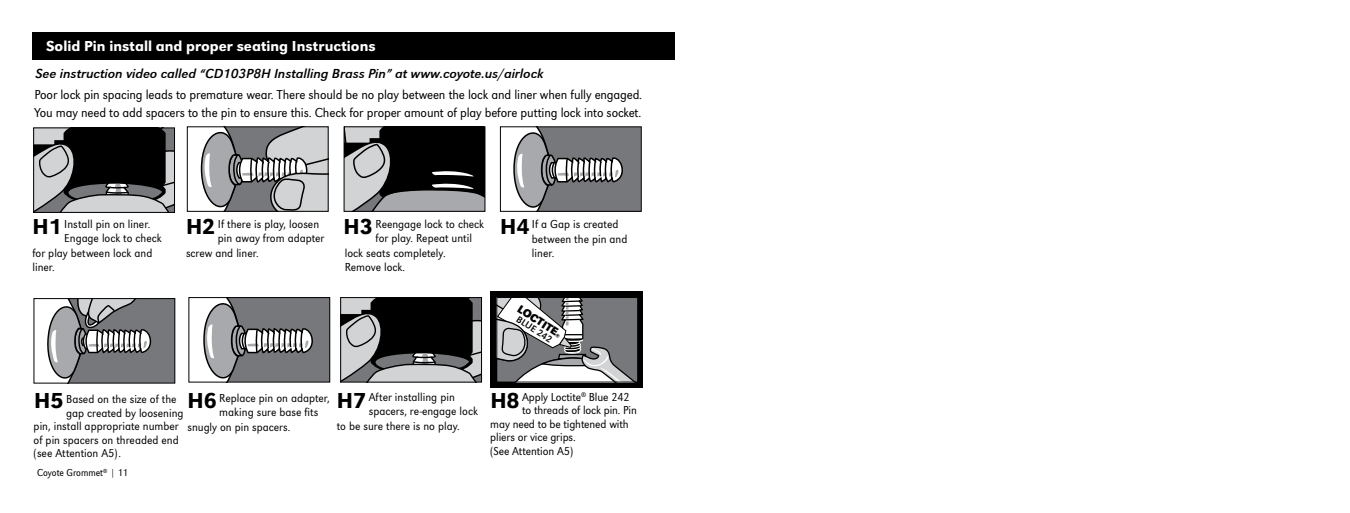
<style>
.page{position:relative;width:1350px;height:513px;background:#fff}
.page>*{position:absolute;margin:0;border:0;box-sizing:border-box;transform-origin:0 0}
.t1{font:500 22.5px "URW Grotesk";color:#000}
.t2{font:500 15px "URW Grotesk";color:#fff}
.t3{font:300 13.5px/18px "URW Grotesk Nar";letter-spacing:-.01em;color:#000}
.t4{font:italic 13.5px "URW Grotesk";color:#000}
.t5{font:300 12px/14.4px "URW Grotesk Nar";color:#000}
.t6{font:700 11.7px "URW Grotesk";color:#000}
.t7{font:300 10.5px "URW Grotesk Ext Nar";color:#000}
.t8{font:9.75px "URW Grotesk";color:#000}
</style>
<div class="page">
<div style="left:490px;top:291px;width:153px;height:96px;background:#000"></div>
<div style="left:33px;top:32px;width:642px;height:28px;background:#000"></div>
<svg style="left:200px;top:128px;width:127px;height:82px"></svg>
<div style="left:187px;top:126px;width:142px;height:86px;border:1px solid #000"></div>
<svg style="left:35px;top:130px;width:138px;height:81px"></svg>
<div style="left:33px;top:128px;width:142px;height:85px;border:1px solid #000"></div>
<svg style="left:342px;top:299px;width:138px;height:81px"></svg>
<div style="left:340px;top:297px;width:142px;height:85px;border:1px solid #000"></div>
<svg style="left:346px;top:128px;width:137px;height:82px"></svg>
<div style="left:344px;top:126px;width:141px;height:86px;border:1px solid #000"></div>
<svg style="left:203px;top:299px;width:125px;height:81px"></svg>
<div style="left:189px;top:297px;width:141px;height:85px;border:1px solid #000"></div>
<svg style="left:513px;top:128px;width:127px;height:82px"></svg>
<div style="left:500px;top:126px;width:142px;height:86px;border:1px solid #000"></div>
<svg style="left:47px;top:300px;width:126px;height:82px"></svg>
<div style="left:34px;top:298px;width:141px;height:86px;border:1px solid #000"></div>
<svg style="left:497px;top:298px;width:141px;height:84px"></svg>
<p class="t2" style="left:46px;top:38px;width:331px">Solid Pin install and proper seating Instructions</p>
<p class="t3" style="left:35px;top:85px;width:609px">Poor lock pin spacing leads to premature wear. There should be no play between the lock and liner when fully engaged.<br>You may need to add spacers to the pin to ensure this. Check for proper amount of play before putting lock into socket.</p>
<p class="t4" style="left:36px;top:66px;width:510px">See instruction video called “CD103P8H Installing Brass Pin” at www.coyote.us/airlock</p>
<h1 class="t1" style="left:32px;top:214px;width:31px">H1</h1>
<h1 class="t1" style="left:186px;top:214px;width:31px">H2</h1>
<h1 class="t1" style="left:344px;top:214px;width:31px">H3</h1>
<h1 class="t1" style="left:500px;top:214px;width:31px">H4</h1>
<p class="t5" style="left:64px;top:217px;width:87px">Install pin on liner.</p>
<p class="t5" style="left:64px;top:231px;width:99px">Engage lock to check</p>
<p class="t5" style="left:32px;top:246px;width:122px">for play between lock and</p>
<p class="t5" style="left:32px;top:260px;width:24px">liner.</p>
<p class="t5" style="left:218px;top:217px;width:103px">If there is play, loosen</p>
<p class="t5" style="left:218px;top:231px;width:108px">pin away from adapter</p>
<p class="t5" style="left:186px;top:246px;width:74px">screw and liner.</p>
<p class="t5" style="left:376px;top:217px;width:110px">Reengage lock to check</p>
<p class="t5" style="left:376px;top:231px;width:98px">for play. Repeat until</p>
<p class="t5" style="left:345px;top:246px;width:102px">lock seats completely.</p>
<p class="t5" style="left:345px;top:260px;width:62px">Remove lock.</p>
<p class="t5" style="left:532px;top:217px;width:97px">If a Gap is created between the pin and liner.</p>
<p class="t6" style="left:522px;top:302px;width:48px;rotate:33deg">LOCTITE</p>
<p class="t8" style="left:520px;top:313px;width:42px;rotate:33deg">BLUE 242</p>
<p class="t5" style="left:522px;top:390px;width:109px">Apply Loctite<sup>®</sup> Blue 242</p>
<p class="t5" style="left:522px;top:403px;width:116px">to threads of lock pin. Pin</p>
<p class="t5" style="left:490px;top:417px;width:140px">may need to be tightened with</p>
<p class="t5" style="left:490px;top:430px;width:87px">pliers or vice grips.</p>
<p class="t5" style="left:490px;top:444px;width:84px">(See Attention A5)</p>
<p class="t5" style="left:369px;top:390px;width:88px">After installing pin</p>
<p class="t5" style="left:369px;top:404px;width:111px">spacers, re-engage lock</p>
<p class="t5" style="left:337px;top:418px;width:124px">to be sure there is no play.</p>
<h1 class="t1" style="left:34px;top:387px;width:31px">H5</h1>
<h1 class="t1" style="left:187px;top:387px;width:31px">H6</h1>
<h1 class="t1" style="left:337px;top:387px;width:31px">H7</h1>
<h1 class="t1" style="left:490px;top:387px;width:31px">H8</h1>
<p class="t5" style="left:219px;top:391px;width:112px">Replace pin on adapter,</p>
<p class="t5" style="left:219px;top:405px;width:101px">making sure base fits</p>
<p class="t5" style="left:187px;top:419px;width:105px">snugly on pin spacers.</p>
<p class="t5" style="left:66px;top:392px;width:112px">Based on the size of the</p>
<p class="t5" style="left:66px;top:405px;width:119px">gap created by loosening</p>
<p class="t5" style="left:34px;top:419px;width:147px">pin, install appropriate number</p>
<p class="t5" style="left:34px;top:432px;width:147px">of pin spacers on threaded end</p>
<p class="t5" style="left:34px;top:446px;width:89px">(see Attention A5).</p>
<p class="t7" style="left:37px;top:467px;width:92px">Coyote Grommet<sup>®</sup> | 11</p>
</div>
